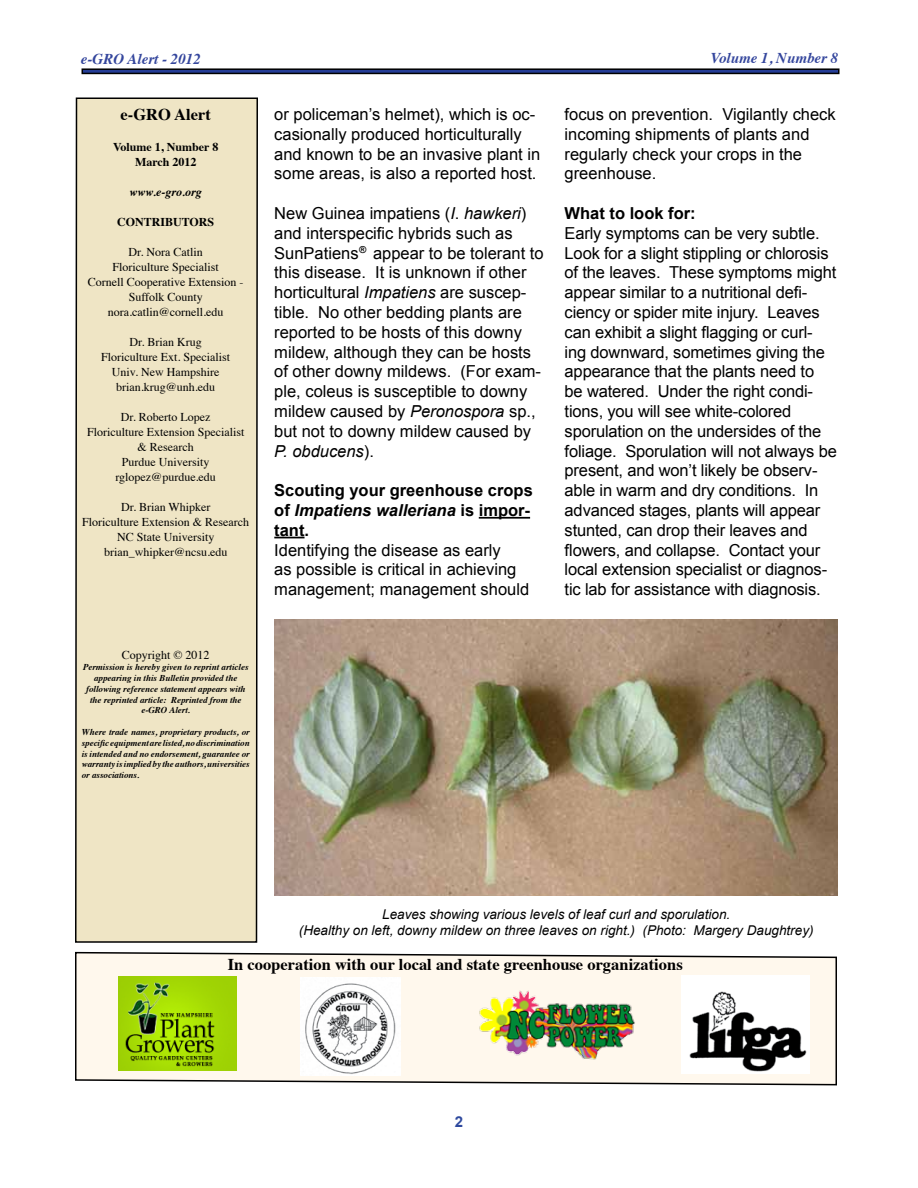
<style>
.page{position:relative;width:918px;height:1188px;background:#fff}
.page>*{position:absolute;margin:0;border:0;box-sizing:border-box;transform-origin:0 0}
.t1{font:16.5px/19.8px "Arial";color:#000}
.t2{font:700 16.5px/19.8px "Arial";color:#000}
.t3{font:700 16.5px "Times";color:#000}
.t4{font:italic 700 15px "Times";color:#34469d}
.t5{font:700 15px "Arial";color:#2e499e}
.t6{font:italic 13.5px/16.2px "Arial";color:#000;text-align:center}
.t7{font:12px/15px "Times";color:#000;text-align:center}
.t8{font:700 12px/15px "Times";color:#000;text-align:center}
.t9{font:italic 700 12px "Times";color:#000}
.t10{font:italic 700 9px/10.8px "Times";color:#000;text-align:center}
.s1{font-style:italic}
</style>
<div class="page">
<div style="left:82px;top:68px;width:758px;height:6px;border:2px solid #000"></div>
<div style="left:75px;top:97px;width:183px;height:846px;background:#efe5c5"></div>
<svg style="left:75px;top:951px;width:762px;height:135px;background:#f2ece2"></svg>
<img style="left:476px;top:987px;width:163px;height:76px">
<img style="left:118px;top:977px;width:118px;height:93px">
<img style="left:682px;top:975px;width:128px;height:99px">
<img style="left:301px;top:977px;width:100px;height:98px">
<img style="left:274px;top:620px;width:564px;height:276px">
<hr style="left:479px;top:517px;width:51px;height:2px;background:#000">
<hr style="left:274px;top:537px;width:31px;height:1px;background:#000">
<p class="t4" style="left:81px;top:44px;width:121px">e-GRO Alert - 2012</p>
<p class="t4" style="left:711px;top:44px;width:129px">Volume 1, Number 8</p>
<p class="t3" style="left:121px;top:99px;width:92px">e-GRO Alert</p>
<p class="t8" style="left:113px;top:138px;width:107px">Volume 1, Number 8<br>March 2012</p>
<p class="t9" style="left:130px;top:181px;width:74px">www.e-gro.org</p>
<p class="t8" style="left:117px;top:213px;width:99px">CONTRIBUTORS</p>
<p class="t7" style="left:88px;top:244px;width:157px">Dr. Nora Catlin<br>Floriculture Specialist<br>Cornell Cooperative Extension -<br>Suffolk County nora.catlin@cornell.edu</p>
<p class="t7" style="left:101px;top:334px;width:131px">Dr. Brian Krug<br>Floriculture Ext. Specialist<br>Univ. New Hampshire brian.krug@unh.edu</p>
<p class="t7" style="left:87px;top:409px;width:159px">Dr. Roberto Lopez<br>Floriculture Extension Specialist &amp; Research<br>Purdue University rglopez@purdue.edu</p>
<p class="t7" style="left:82px;top:499px;width:168px">Dr. Brian Whipker<br>Floriculture Extension &amp; Research<br>NC State University brian_whipker@ncsu.edu</p>
<p class="t7" style="left:122px;top:647px;width:89px">Copyright © 2012</p>
<p class="t10" style="left:83px;top:661px;width:167px">Permission is hereby given to reprint articles appearing in this Bulletin provided the following reference statement appears with the reprinted article: Reprinted from the e-GRO Alert.</p>
<p class="t10" style="left:82px;top:726px;width:170px;text-align:justify">Where trade names, proprietary products, or specific equipment are listed, no discrimination is intended and no endorsement, guarantee or warranty is implied by the authors, universities or associations.</p>
<p class="t1" style="left:274px;top:104px;width:267px">or policeman’s helmet), which is oc&shy;casionally produced horticulturally and known to be an invasive plant in some areas, is also a reported host.</p>
<p class="t1" style="left:274px;top:203px;width:271px">New Guinea impatiens (<span class="s1">I</span>. <span class="s1">hawkeri</span>) and interspecific hybrids such as SunPatiens<sup>®</sup> appear to be tolerant to this disease. It is unknown if other horticultural <span class="s1">Impatiens</span> are suscep&shy;tible. No other bedding plants are reported to be hosts of this downy mildew, although they can be hosts of other downy mildews. (For exam&shy;ple, coleus is susceptible to downy mildew caused by <span class="s1">Peronospora</span> sp., but not to downy mildew caused by <span class="s1">P. obducens</span>).</p>
<p class="t2" style="left:274px;top:481px;width:260px">Scouting your greenhouse crops of <span class="s1">Impatiens walleriana</span> is impor&shy;tant.</p>
<p class="t1" style="left:274px;top:540px;width:256px">Identifying the disease as early<br>as possible is critical in achieving management; management should</p>
<p class="t1" style="left:565px;top:104px;width:273px">focus on prevention. Vigilantly check incoming shipments of plants and regularly check your crops in the greenhouse.</p>
<p class="t2" style="left:565px;top:204px;width:133px">What to look for:</p>
<p class="t1" style="left:565px;top:223px;width:274px">Early symptoms can be very subtle.<br>Look for a slight stippling or chlorosis of the leaves. These symptoms might appear similar to a nutritional defi&shy;ciency or spider mite injury. Leaves can exhibit a slight flagging or curl&shy;ing downward, sometimes giving the appearance that the plants need to<br>be watered. Under the right condi&shy;tions, you will see white-colored sporulation on the undersides of the foliage. Sporulation will not always be present, and won’t likely be observ&shy;able in warm and dry conditions. In advanced stages, plants will appear stunted, can drop their leaves and flowers, and collapse. Contact your local extension specialist or diagnos&shy;tic lab for assistance with diagnosis.</p>
<p class="t6" style="left:299px;top:906px;width:516px">Leaves showing various levels of leaf curl and sporulation.<br>(Healthy on left, downy mildew on three leaves on right.) (Photo: Margery Daughtrey)</p>
<p class="t3" style="left:228px;top:948px;width:457px">In cooperation with our local and state greenhouse organizations</p>
<p class="t5" style="left:455px;top:1112px;width:10px">2</p>
</div>
